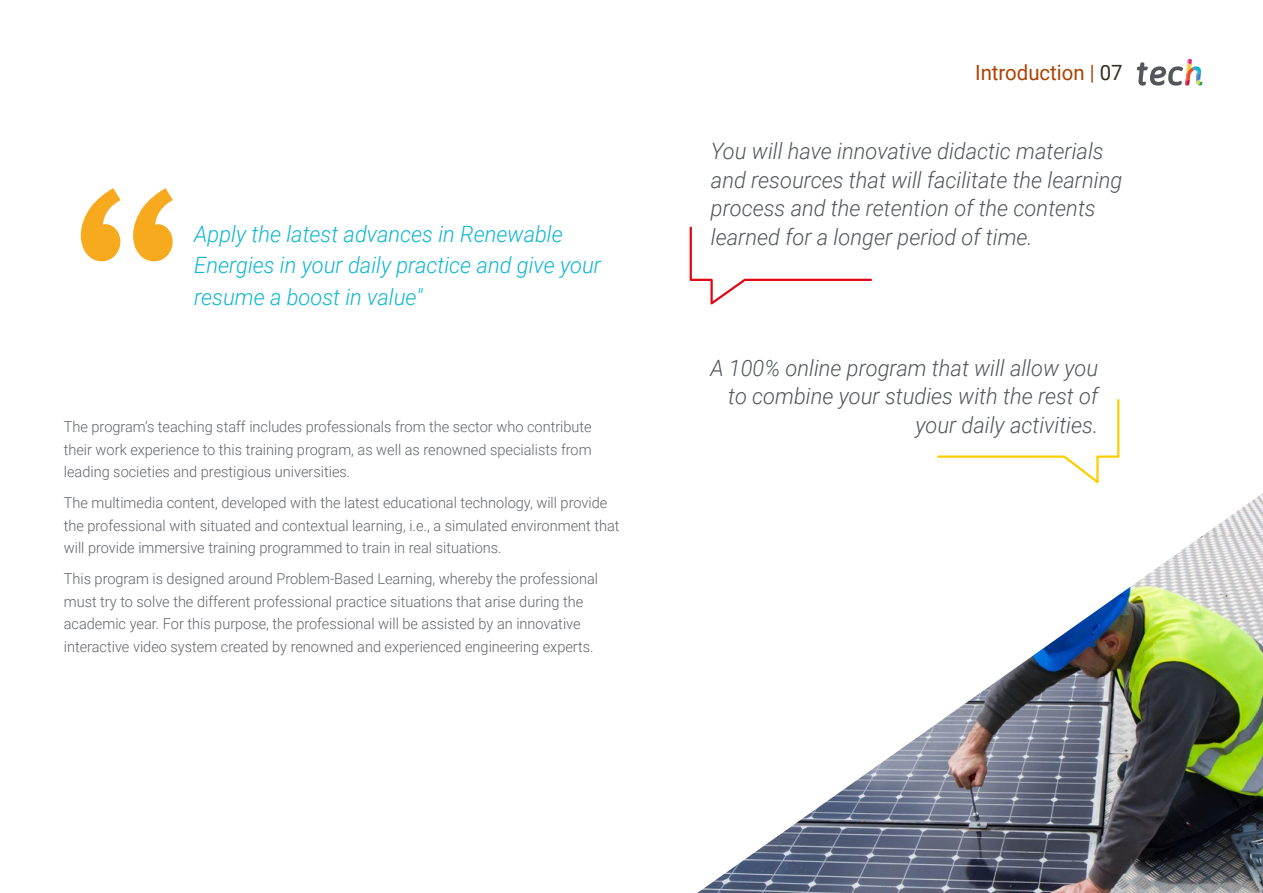
<style>
.page{position:relative;width:1263px;height:893px;background:#fff}
.page>*{position:absolute;margin:0;border:0;box-sizing:border-box;transform-origin:0 0}
.t1{font:italic 300 22.5px/28.5px "Roboto";color:#52555b;text-align:right}
.t2{font:italic 300 22.5px/31.5px "Roboto";color:#0fb6cf}
.t3{font:21px "Roboto";color:#ae4000}
.t4{font:300 15px/22.5px "Roboto";color:#61646a}
.s1{color:#312e20}
</style>
<div class="page">
<svg style="left:81px;top:188px;width:92px;height:73px"></svg>
<img style="left:697px;top:493px;width:566px;height:400px">
<svg style="left:1137px;top:59px;width:65px;height:27px"></svg>
<svg style="left:937px;top:399px;width:183px;height:85px"></svg>
<svg style="left:689px;top:226px;width:183px;height:79px"></svg>
<h1 class="t2" style="left:194px;top:217px;width:408px">Apply the latest advances in Renewable<br>Energies in your daily practice and give your resume a boost in value"</h1>
<p class="t4" style="left:64px;top:415px;width:529px;text-align:justify">The program’s teaching staff includes professionals from the sector who contribute their work experience to this training program, as well as renowned specialists from leading societies and prestigious universities.</p>
<p class="t4" style="left:64px;top:491px;width:557px">The multimedia content, developed with the latest educational technology, will provide the professional with situated and contextual learning, i.e., a simulated environment that will provide immersive training programmed to train in real situations.</p>
<p class="t4" style="left:64px;top:567px;width:536px">This program is designed around Problem-Based Learning, whereby the professional must try to solve the different professional practice situations that arise during the academic year. For this purpose, the professional will be assisted by an innovative interactive video system created by renowned and experienced engineering experts.</p>
<h2 class="t3" style="left:975px;top:57px;width:149px">Introduction | <span class="s1">07</span></h2>
<h1 class="t1" style="left:711px;top:136px;width:413px;text-align:left">You will have innovative didactic materials and resources that will facilitate the learning process and the retention of the contents learned for a longer period of time.</h1>
<h1 class="t1" style="left:710px;top:353px;width:389px">A 100% online program that will allow you to combine your studies with the rest of your daily activities.</h1>
</div>
